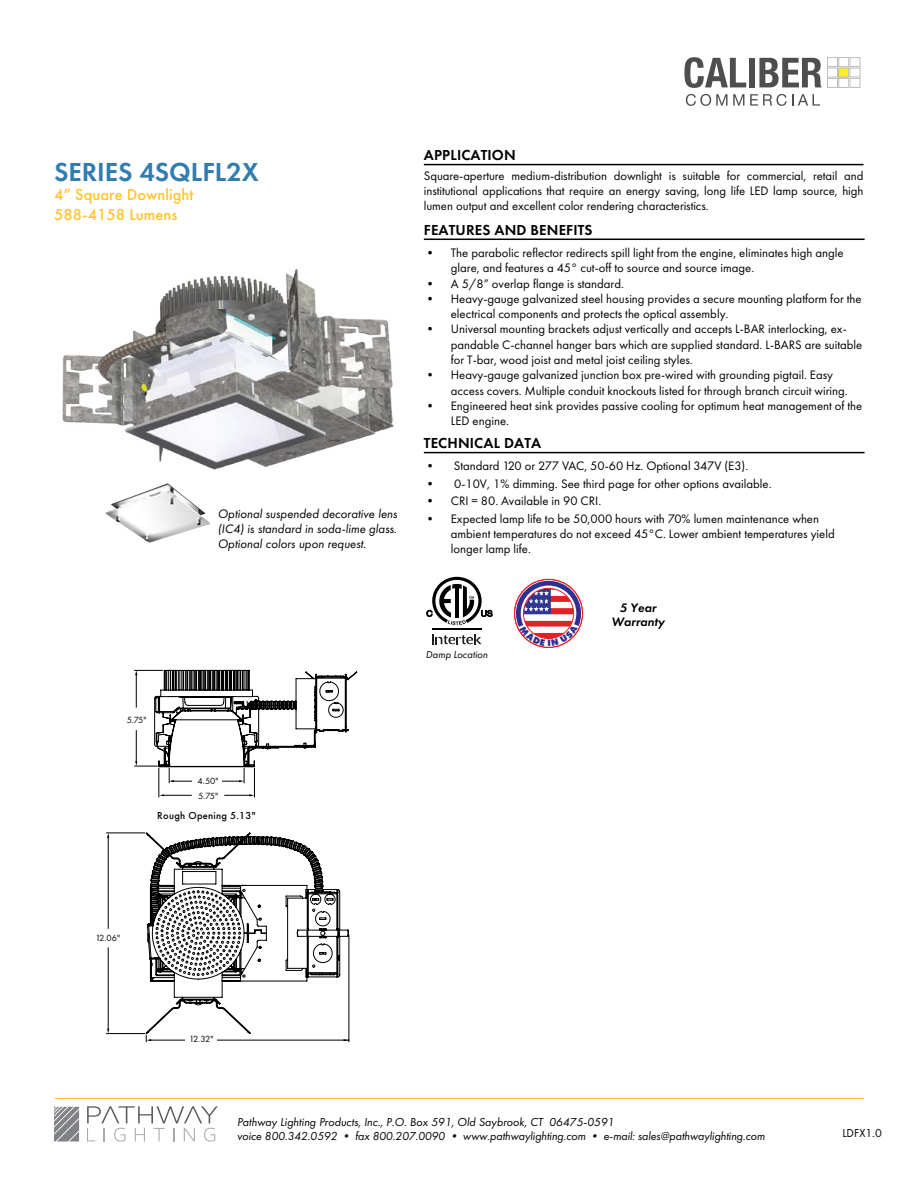
<style>
.page{position:relative;width:918px;height:1188px;background:#fff}
.page>*{position:absolute;margin:0;border:0;box-sizing:border-box;transform-origin:0 0}
.t1{font:600 27px "Futura PT";color:#327db0}
.t2{font:500 16.5px/19.8px "Futura PT";color:#ffc42c}
.t3{font:600 15px "Futura PT";letter-spacing:.01em;color:#000}
.t4{font:12.75px/15.3px "Futura PT";color:#000}
.t5{font:italic 12.75px/15.3px "Futura PT";color:#000;text-align:justify}
.t6{font:italic 600 12.75px/13.5px "Futura PT";color:#000;text-align:center}
.t7{font:italic 12px/13.5px "Futura PT";letter-spacing:-.005em;color:#000}
.t8{font:12px "Futura PT";color:#000}
.t9{font:500 10.5px "Futura PT";letter-spacing:.025em;color:#000}
.t10{font:italic 10.5px "Futura PT";color:#000}
.t11{font:9.3px "Futura PT";letter-spacing:-.09em;color:#000}
</style>
<div class="page">
<hr style="left:424px;top:164px;width:440px;height:1px;background:#000">
<hr style="left:424px;top:239px;width:441px;height:1px;background:#000">
<hr style="left:424px;top:452px;width:441px;height:1px;background:#000">
<hr style="left:55px;top:1098px;width:809px;height:1px;background:#ffc42c">
<svg style="left:432px;top:634px;width:49px;height:10px"></svg>
<hr style="left:432px;top:629px;width:49px;height:1px;background:#000">
<svg style="left:426px;top:576px;width:67px;height:50px"></svg>
<svg style="left:87px;top:1106px;width:131px;height:36px"></svg>
<svg style="left:54px;top:1107px;width:25px;height:34px"></svg>
<svg style="left:684px;top:57px;width:62px;height:31px"></svg>
<div style="left:749px;top:58px;width:6px;height:29px;background:#4e4e50"></div>
<svg style="left:759px;top:58px;width:63px;height:29px"></svg>
<div style="left:839px;top:57px;width:10px;height:10px;border:1px solid #bbbdbf"></div>
<div style="left:839px;top:78px;width:10px;height:10px;border:1px solid #bbbdbf"></div>
<div style="left:839px;top:68px;width:10px;height:9px;background:#fcee1f"></div>
<div style="left:839px;top:68px;width:10px;height:9px;border:1px solid #bbbdbf"></div>
<div style="left:850px;top:57px;width:10px;height:10px;border:1px solid #bbbdbf"></div>
<div style="left:850px;top:78px;width:10px;height:10px;border:1px solid #bbbdbf"></div>
<div style="left:850px;top:68px;width:10px;height:9px;border:1px solid #bbbdbf"></div>
<div style="left:827px;top:57px;width:11px;height:10px;border:1px solid #bbbdbf"></div>
<div style="left:827px;top:78px;width:11px;height:10px;border:1px solid #bbbdbf"></div>
<div style="left:827px;top:68px;width:11px;height:9px;border:1px solid #bbbdbf"></div>
<svg style="left:686px;top:94px;width:41px;height:12px"></svg>
<svg style="left:733px;top:94px;width:11px;height:12px"></svg>
<svg style="left:750px;top:94px;width:70px;height:12px"></svg>
<img style="left:62px;top:269px;width:362px;height:201px">
<hr style="left:106px;top:833px;width:39px;height:1px;background:#000">
<hr style="left:106px;top:1033px;width:39px;height:1px;background:#000">
<hr style="left:108px;top:836px;width:1px;height:93px;background:#000">
<hr style="left:108px;top:948px;width:1px;height:82px;background:#000">
<hr style="left:349px;top:935px;width:1px;height:107px;background:#000">
<svg style="left:146px;top:832px;width:203px;height:210px"></svg>
<svg style="left:134px;top:670px;width:223px;height:127px"></svg>
<img style="left:105px;top:483px;width:105px;height:60px">
<svg style="left:514px;top:578px;width:70px;height:70px"></svg>
<h1 class="t1" style="left:54px;top:155px;width:207px">SERIES 4SQLFL2X</h1>
<p class="t2" style="left:54px;top:185px;width:141px">4” Square Downlight<br>588-4158 Lumens</p>
<p class="t5" style="left:218px;top:506px;width:181px">Optional suspended decorative lens (IC4) is standard in soda-lime glass.<br>Optional colors upon request.</p>
<p class="t11" style="left:127px;top:714px;width:21px">5.75"</p>
<p class="t11" style="left:198px;top:776px;width:22px">4.50"</p>
<p class="t11" style="left:198px;top:790px;width:21px">5.75"</p>
<p class="t9" style="left:157px;top:809px;width:100px">Rough Opening 5.13"</p>
<p class="t3" style="left:424px;top:146px;width:93px">APPLICATION</p>
<p class="t4" style="left:424px;top:168px;width:441px;text-align:justify">Square-aperture medium-distribution downlight is suitable for commercial, retail and institutional applications that require an energy saving, long life LED lamp source, high lumen output and excellent color rendering characteristics.</p>
<p class="t3" style="left:424px;top:221px;width:170px">FEATURES AND BENEFITS</p>
<p class="t4" style="left:451px;top:245px;width:394px;text-indent:-27px">• The parabolic reflector redirects spill light from the engine, eliminates high angle glare, and features a 45° cut-off to source and source image.</p>
<p class="t4" style="left:424px;top:276px;width:202px">• A 5/8” overlap flange is standard.</p>
<p class="t4" style="left:451px;top:291px;width:412px;text-indent:-27px">• Heavy-gauge galvanized steel housing provides a secure mounting platform for the electrical components and protects the optical assembly.</p>
<p class="t4" style="left:451px;top:322px;width:413px;text-indent:-27px">• Universal mounting brackets adjust vertically and accepts L-BAR interlocking, ex&shy;pandable C-channel hanger bars which are supplied standard. L-BARS are suitable for T-bar, wood joist and metal joist ceiling styles.</p>
<p class="t4" style="left:451px;top:367px;width:399px;text-indent:-27px">• Heavy-gauge galvanized junction box pre-wired with grounding pigtail. Easy access covers. Multiple conduit knockouts listed for through branch circuit wiring.</p>
<p class="t4" style="left:451px;top:398px;width:413px;text-indent:-27px">• Engineered heat sink provides passive cooling for optimum heat management of the<br>LED engine.</p>
<p class="t3" style="left:424px;top:434px;width:119px">TECHNICAL DATA</p>
<p class="t4" style="left:424px;top:458px;width:326px">• Standard 120 or 277 VAC, 50-60 Hz. Optional 347V (E3).</p>
<p class="t4" style="left:424px;top:476px;width:349px">• 0-10V, 1% dimming. See third page for other options available.</p>
<p class="t4" style="left:424px;top:493px;width:179px">• CRI = 80. Available in 90 CRI.</p>
<p class="t4" style="left:451px;top:511px;width:385px;text-indent:-27px">• Expected lamp life to be 50,000 hours with 70% lumen maintenance when ambient temperatures do not exceed 45°C. Lower ambient temperatures yield longer lamp life.</p>
<p class="t10" style="left:426px;top:648px;width:63px">Damp Location</p>
<p class="t6" style="left:611px;top:601px;width:55px">5 Year<br>Warranty</p>
<p class="t11" style="left:95px;top:932px;width:26px">12.06"</p>
<p class="t11" style="left:189px;top:1034px;width:26px">12.32"</p>
<p class="t7" style="left:237px;top:1115px;width:529px">Pathway Lighting Products, Inc., P.O. Box 591, Old Saybrook, CT 06475-0591<br>voice 800.342.0592 • fax 800.207.0090 • www.pathwaylighting.com • e-mail: sales@pathwaylighting.com</p>
<p class="t8" style="left:842px;top:1126px;width:41px">LDFX1.0</p>
</div>
